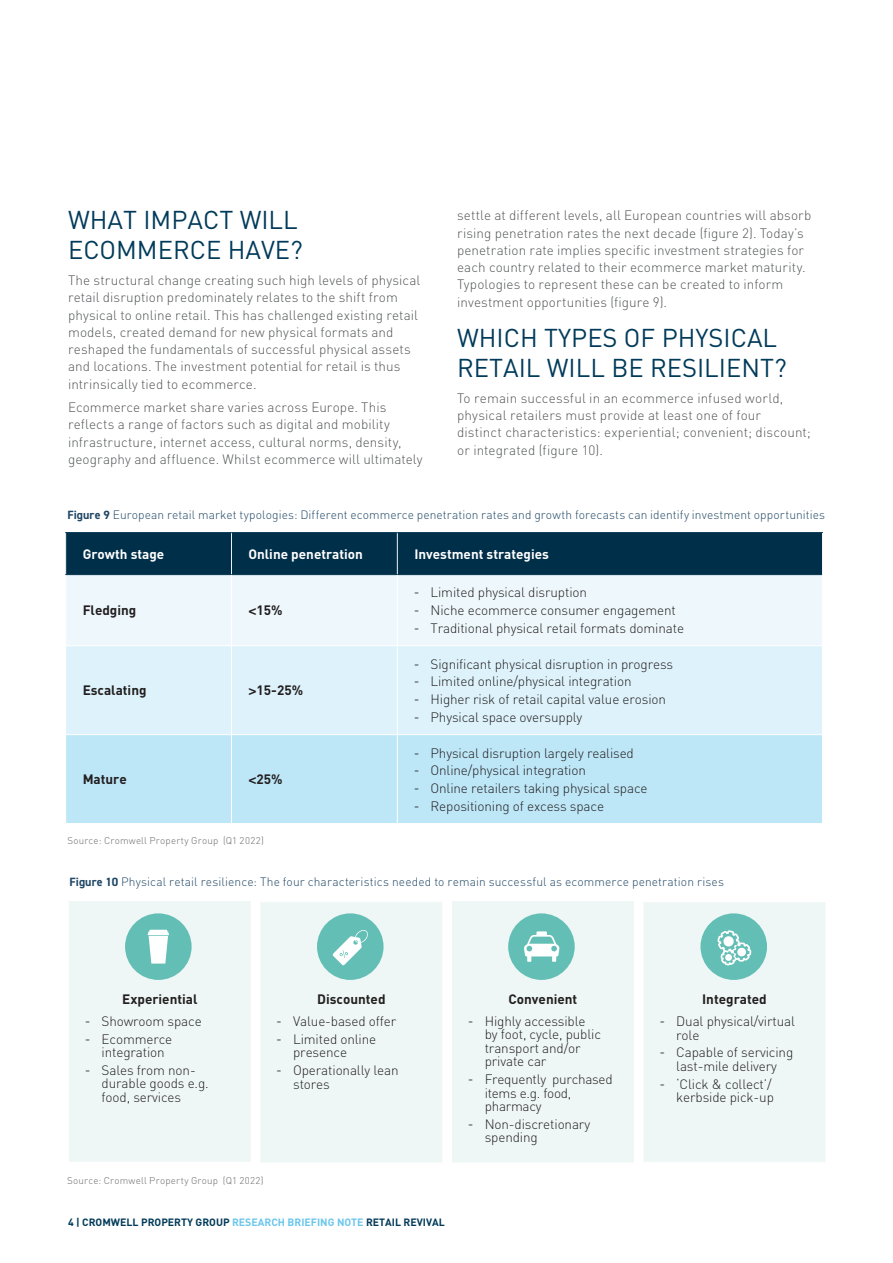
<style>
.page{position:relative;width:893px;height:1263px;background:#fff}
.page>*{position:absolute;margin:0;border:0;box-sizing:border-box;transform-origin:0 0}
.Heading_-_2{font:25.5px/30px "DIN";color:#023b5a}
.Body_Copy_1{font:300 13.5px/17.2px "DIN";letter-spacing:.005em;color:#545557}
.t1{font:300 13.5px/13.5px "DIN";letter-spacing:-.01em;color:#231f20}
.Bullets{font:700 13.5px "DIN";color:#231f20}
.t2{font:700 13.5px "DIN";color:#fff}
.Figure_title{font:300 12px "DIN";letter-spacing:.01em;color:#204765}
.t3{font:700 10.5px "DIN";color:#023b59}
.Footnotes{font:300 9.75px "DIN";letter-spacing:.025em;color:#69696c}
.s1{font-family:"DIN2014";font-weight:700}
.s2{font-family:"Helvetica Neue LT Std"}
.s3{font-family:"Helvetica LT Std";font-stretch:condensed}
.s4{color:#6bc6eb}
</style>
<div class="page">
<div style="left:66px;top:533px;width:756px;height:41px;background:#002f4a"></div>
<div style="left:66px;top:575px;width:756px;height:70px;background:#eef8fc"></div>
<div style="left:66px;top:646px;width:756px;height:88px;background:#ddf2fa"></div>
<div style="left:66px;top:735px;width:756px;height:88px;background:#bde6f7"></div>
<hr style="left:65px;top:533px;width:1px;height:41px;background:#eaf2f8">
<hr style="left:231px;top:533px;width:1px;height:41px;background:#eaf2f8">
<hr style="left:397px;top:533px;width:1px;height:41px;background:#eaf2f8">
<hr style="left:65px;top:532px;width:166px;height:1px;background:#002f4a">
<hr style="left:231px;top:532px;width:166px;height:1px;background:#002f4a">
<hr style="left:397px;top:532px;width:426px;height:1px;background:#002f4a">
<hr style="left:65px;top:574px;width:166px;height:1px;background:#002f4a">
<hr style="left:231px;top:574px;width:166px;height:1px;background:#002f4a">
<hr style="left:397px;top:574px;width:425px;height:1px;background:#002f4a">
<hr style="left:231px;top:575px;width:1px;height:70px;background:#fff">
<hr style="left:397px;top:575px;width:1px;height:70px;background:#fff">
<hr style="left:231px;top:646px;width:1px;height:88px;background:#fff">
<hr style="left:397px;top:646px;width:1px;height:88px;background:#fff">
<hr style="left:231px;top:735px;width:1px;height:88px;background:#fff">
<hr style="left:397px;top:735px;width:1px;height:88px;background:#fff">
<div style="left:643px;top:902px;width:183px;height:260px;background:#eef7f5"></div>
<hr style="left:643px;top:902px;width:1px;height:260px;background:#fff">
<hr style="left:825px;top:902px;width:1px;height:260px;background:#fff">
<div style="left:260px;top:902px;width:183px;height:261px;background:#eef7f5"></div>
<hr style="left:260px;top:902px;width:1px;height:261px;background:#fff">
<hr style="left:442px;top:902px;width:1px;height:261px;background:#fff">
<div style="left:451px;top:901px;width:183px;height:262px;background:#eef7f5"></div>
<hr style="left:451px;top:901px;width:1px;height:262px;background:#fff">
<div style="left:68px;top:901px;width:183px;height:261px;background:#eef7f5"></div>
<hr style="left:68px;top:901px;width:1px;height:261px;background:#fff">
<div style="left:508px;top:913px;width:67px;height:67px;background:#63bfb5;border-radius:50%"></div>
<svg style="left:524px;top:931px;width:35px;height:31px"></svg>
<div style="left:700px;top:913px;width:67px;height:67px;background:#63bfb5;border-radius:50%"></div>
<svg style="left:717px;top:930px;width:34px;height:35px"></svg>
<div style="left:317px;top:913px;width:67px;height:67px;background:#63bfb5;border-radius:50%"></div>
<svg style="left:333px;top:930px;width:35px;height:35px"></svg>
<div style="left:125px;top:913px;width:67px;height:67px;background:#63bfb5;border-radius:50%"></div>
<svg style="left:148px;top:930px;width:21px;height:33px"></svg>
<p class="Heading_-_2" style="left:68px;top:205px;width:236px">WHAT IMPACT WILL<br>ECOMMERCE HAVE?</p>
<p class="Body_Copy_1" style="left:68px;top:271px;width:354px">The structural change creating such high levels of physical retail disruption predominately relates to the shift from physical to online retail. This has challenged existing retail models, created demand for new physical formats and reshaped the fundamentals of successful physical assets and locations. The investment potential for retail is thus intrinsically tied to ecommerce.</p>
<p class="Body_Copy_1" style="left:68px;top:399px;width:356px">Ecommerce market share varies across Europe. This reflects a range of factors such as digital and mobility infrastructure, internet access, cultural norms, density, geography and affluence. Whilst ecommerce will ultimately</p>
<p class="Body_Copy_1" style="left:457px;top:207px;width:356px">settle at different levels, all European countries will absorb rising penetration rates the next decade (figure 2). Today’s penetration rate implies specific investment strategies for each country related to their ecommerce market maturity.<br>Typologies to represent these can be created to inform investment opportunities (figure 9).</p>
<p class="Heading_-_2" style="left:457px;top:322px;width:331px">WHICH TYPES OF PHYSICAL<br>RETAIL WILL BE RESILIENT?</p>
<p class="Body_Copy_1" style="left:457px;top:389px;width:355px">To remain successful in an ecommerce infused world, physical retailers must provide at least one of four<br>distinct characteristics: experiential; convenient; discount; or integrated (figure 10).</p>
<p class="Figure_title" style="left:67px;top:508px;width:759px"><span class="s1">Figure 9</span> European retail market typologies: Different ecommerce penetration rates and growth forecasts can identify investment opportunities</p>
<p class="t2" style="left:83px;top:545px;width:83px">Growth stage</p>
<p class="t2" style="left:248px;top:545px;width:116px">Online penetration</p>
<p class="t2" style="left:414px;top:545px;width:136px">Investment strategies</p>
<p class="Bullets" style="left:83px;top:601px;width:55px">Fledging</p>
<p class="Bullets" style="left:248px;top:601px;width:36px"><span class="s2">&lt;</span>15%</p>
<p class="Bullets" style="left:83px;top:681px;width:65px">Escalating</p>
<p class="Bullets" style="left:248px;top:681px;width:56px"><span class="s2">&gt;</span>15-25%</p>
<p class="Bullets" style="left:83px;top:770px;width:46px">Mature</p>
<p class="Bullets" style="left:248px;top:770px;width:36px"><span class="s2">&lt;</span>25%</p>
<p class="Footnotes" style="left:67px;top:835px;width:198px">Source: Cromwell Property Group (Q1 2022)</p>
<p class="t1" style="left:414px;top:586px;width:174px"><span class="s3">-</span> Limited physical disruption</p>
<p class="t1" style="left:414px;top:603px;width:263px"><span class="s3">-</span> Niche ecommerce consumer engagement</p>
<p class="t1" style="left:414px;top:621px;width:271px"><span class="s3">-</span> Traditional physical retail formats dominate</p>
<p class="t1" style="left:414px;top:657px;width:260px"><span class="s3">-</span> Significant physical disruption in progress</p>
<p class="t1" style="left:414px;top:675px;width:219px"><span class="s3">-</span> Limited online/physical integration</p>
<p class="t1" style="left:414px;top:692px;width:253px"><span class="s3">-</span> Higher risk of retail capital value erosion</p>
<p class="t1" style="left:414px;top:710px;width:170px"><span class="s3">-</span> Physical space oversupply</p>
<p class="t1" style="left:414px;top:746px;width:221px"><span class="s3">-</span> Physical disruption largely realised</p>
<p class="t1" style="left:414px;top:763px;width:173px"><span class="s3">-</span> Online/physical integration</p>
<p class="t1" style="left:414px;top:781px;width:235px"><span class="s3">-</span> Online retailers taking physical space</p>
<p class="t1" style="left:414px;top:799px;width:191px"><span class="s3">-</span> Repositioning of excess space</p>
<p class="Figure_title" style="left:70px;top:875px;width:656px"><span class="s1">Figure 10</span> Physical retail resilience: The four characteristics needed to remain successful as ecommerce penetration rises</p>
<p class="Bullets" style="left:122px;top:990px;width:77px">Experiential</p>
<p class="t1" style="left:85px;top:1014px;width:118px"><span class="s3">-</span> Showroom space</p>
<p class="t1" style="left:102px;top:1032px;width:72px;text-indent:-16px"><span class="s3">-</span> Ecommerce integration</p>
<p class="t1" style="left:102px;top:1063px;width:109px;text-indent:-16px"><span class="s3">-</span> Sales from non&shy;durable goods e.g. food, services</p>
<p class="Bullets" style="left:317px;top:990px;width:70px">Discounted</p>
<p class="t1" style="left:277px;top:1014px;width:121px"><span class="s3">-</span> Value-based offer</p>
<p class="t1" style="left:293px;top:1032px;width:85px;text-indent:-16px"><span class="s3">-</span> Limited online presence</p>
<p class="t1" style="left:293px;top:1063px;width:107px;text-indent:-16px"><span class="s3">-</span> Operationally lean stores</p>
<p class="Footnotes" style="left:67px;top:1174px;width:198px">Source: Cromwell Property Group (Q1 2022)</p>
<p class="t3" style="left:68px;top:1215px;width:378px">4 | CROMWELL PROPERTY GROUP <span class="s4">RESEARCH BRIEFING NOTE</span> RETAIL REVIVAL</p>
<p class="Bullets" style="left:508px;top:990px;width:70px">Convenient</p>
<p class="t1" style="left:485px;top:1014px;width:118px;text-indent:-16px"><span class="s3">-</span> Highly accessible by foot, cycle, public transport and/or private car</p>
<p class="t1" style="left:485px;top:1072px;width:130px;text-indent:-16px"><span class="s3">-</span> Frequently purchased items e.g. food, pharmacy</p>
<p class="t1" style="left:485px;top:1117px;width:107px;text-indent:-16px"><span class="s3">-</span> Non-discretionary spending</p>
<p class="Bullets" style="left:702px;top:990px;width:66px">Integrated</p>
<p class="t1" style="left:676px;top:1014px;width:120px;text-indent:-16px"><span class="s3">-</span> Dual physical/virtual role</p>
<p class="t1" style="left:660px;top:1046px;width:135px;text-align:center"><span class="s3">-</span> Capable of servicing last-mile delivery</p>
<p class="t1" style="left:660px;top:1077px;width:115px;text-align:right"><span class="s3">-</span> ‘Click &amp; collect’/ kerbside pick-up</p>
</div>
